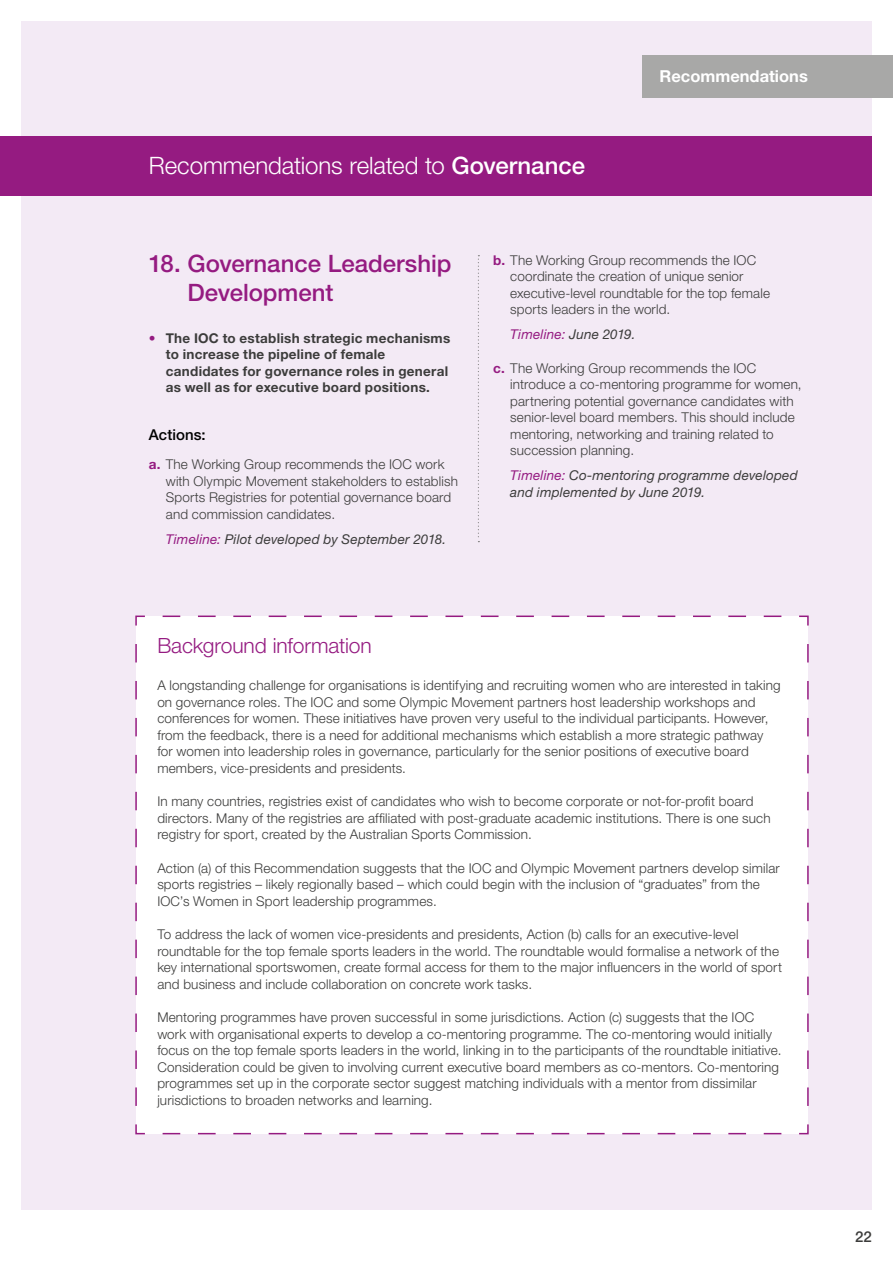
<style>
.page{position:relative;width:893px;height:1263px;background:#fff}
.page>*{position:absolute;margin:0;border:0;box-sizing:border-box;transform-origin:0 0}
.t1{font:500 24px/28.5px "Helvetica Neue LT Pro";color:#951b81}
.t2{font:300 24px "Helvetica Neue LT Pro";letter-spacing:-.005em;color:#fff}
.t3{font:300 21px "Helvetica Neue LT Pro";letter-spacing:-.005em;color:#951b81}
.t4{font:700 16.5px "Helvetica Neue LT Pro";color:#fff}
.t5{font:500 15px "Helvetica Neue LT Pro";letter-spacing:.005em;color:#000}
.t6{font:500 15px "Helvetica Neue LT Pro";color:#3c3c3b}
.t7{font:300 13.5px/16.5px "Helvetica Neue LT Pro";letter-spacing:.01em;color:#3c3c3b}
.t8{font:700 13.5px/16.5px "Helvetica Neue LT Pro";letter-spacing:.02em;color:#3c3c3b}
.t9{font:italic 13.5px/16.5px "Helvetica Neue LT Pro";letter-spacing:.01em;color:#3c3c3b}
.t10{font:italic 13.5px "Helvetica Neue LT Pro";letter-spacing:.01em;color:#951b81}
.s1{font-weight:500}
.s2{color:#951b81}
.s3{font-weight:700;color:#951b81}
.s4{color:#3c3c3b}
</style>
<div class="page">
<div style="left:21px;top:21px;width:851px;height:1189px;background:#f3eaf5"></div>
<div style="left:135px;top:615px;width:674px;height:520px;background:#fff"></div>
<div style="left:642px;top:55px;width:251px;height:43px;background:#a8a8a7"></div>
<svg style="left:478px;top:255px;width:1px;height:287px"></svg>
<div style="left:0;top:136px;width:872px;height:60px;background:#951b81"></div>
<h1 class="t2" style="left:149px;top:151px;width:438px">Recommendations related to <span class="s1">Governance</span></h1>
<p class="t4" style="left:659px;top:66px;width:150px">Recommendations</p>
<h1 class="t1" style="left:187px;top:249px;width:265px;text-indent:-39px">18. Governance Leadership<br>Development</h1>
<p class="t8" style="left:166px;top:329px;width:286px;text-indent:-17px"><span class="s2">•</span> The IOC to establish strategic mechanisms to increase the pipeline of female candidates for governance roles in general as well as for executive board positions.</p>
<p class="t5" style="left:149px;top:426px;width:58px">Actions:</p>
<p class="t7" style="left:166px;top:456px;width:294px;text-indent:-17px"><span class="s3">a.</span> The Working Group recommends the IOC work with Olympic Movement stakeholders to establish Sports Registries for potential governance board and commission candidates.</p>
<p class="t9" style="left:166px;top:530px;width:282px"><span class="s2">Timeline:</span> Pilot developed by September 2018.</p>
<p class="t7" style="left:510px;top:251px;width:261px;text-indent:-17px"><span class="s3">b.</span> The Working Group recommends the IOC coordinate the creation of unique senior executive-level roundtable for the top female sports leaders in the world.</p>
<p class="t10" style="left:510px;top:326px;width:127px">Timeline: <span class="s4">June 2019.</span></p>
<p class="t7" style="left:510px;top:359px;width:293px;text-indent:-17px"><span class="s3">c.</span> The Working Group recommends the IOC introduce a co-mentoring programme for women, partnering potential governance candidates with senior-level board members. This should include mentoring, networking and training related to succession planning.</p>
<p class="t9" style="left:510px;top:467px;width:289px"><span class="s2">Timeline:</span> Co-mentoring programme developed and implemented by June 2019.</p>
<h2 class="t3" style="left:157px;top:632px;width:216px">Background information</h2>
<p class="t7" style="left:157px;top:677px;width:625px">A longstanding challenge for organisations is identifying and recruiting women who are interested in taking on governance roles. The IOC and some Olympic Movement partners host leadership workshops and conferences for women. These initiatives have proven very useful to the individual participants. However, from the feedback, there is a need for additional mechanisms which establish a more strategic pathway for women into leadership roles in governance, particularly for the senior positions of executive board members, vice-presidents and presidents.</p>
<p class="t7" style="left:157px;top:793px;width:615px">In many countries, registries exist of candidates who wish to become corporate or not-for-profit board directors. Many of the registries are affiliated with post-graduate academic institutions. There is one such registry for sport, created by the Australian Sports Commission.</p>
<p class="t7" style="left:157px;top:859px;width:624px">Action (a) of this Recommendation suggests that the IOC and Olympic Movement partners develop similar sports registries – likely regionally based – which could begin with the inclusion of “graduates” from the<br>IOC’s Women in Sport leadership programmes.</p>
<p class="t7" style="left:157px;top:926px;width:626px">To address the lack of women vice-presidents and presidents, Action (b) calls for an executive-level roundtable for the top female sports leaders in the world. The roundtable would formalise a network of the key international sportswomen, create formal access for them to the major influencers in the world of sport and business and include collaboration on concrete work tasks.</p>
<p class="t7" style="left:157px;top:1009px;width:626px">Mentoring programmes have proven successful in some jurisdictions. Action (c) suggests that the IOC work with organisational experts to develop a co-mentoring programme. The co-mentoring would initially focus on the top female sports leaders in the world, linking in to the participants of the roundtable initiative.<br>Consideration could be given to involving current executive board members as co-mentors. Co-mentoring programmes set up in the corporate sector suggest matching individuals with a mentor from dissimilar jurisdictions to broaden networks and learning.</p>
<p class="t6" style="left:855px;top:1227px;width:18px">22</p>
</div>
